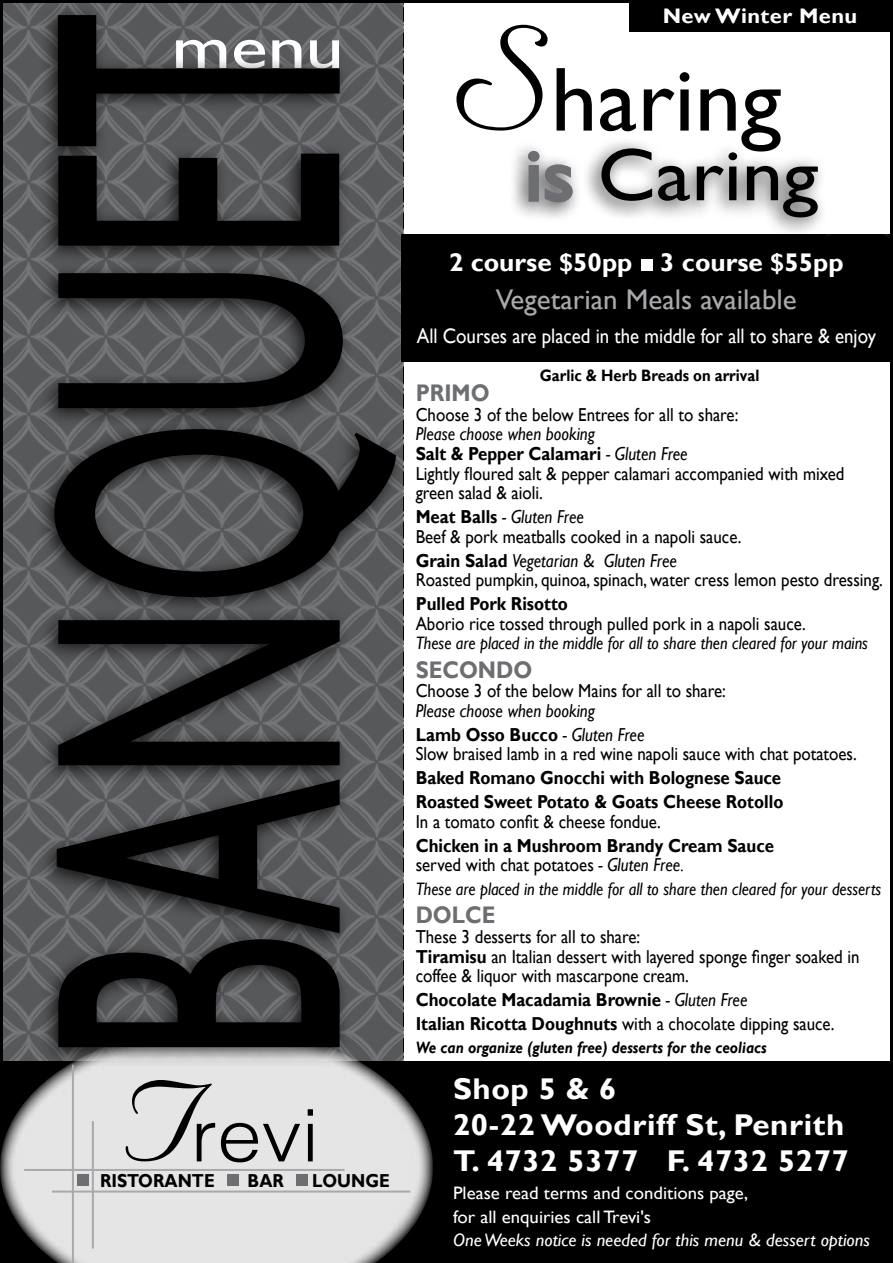
<style>
.page{position:relative;width:893px;height:1263px;background:#fff}
.page>*{position:absolute;margin:0;border:0;box-sizing:border-box;transform-origin:0 0}
.t1{font:408.15px "Gill Sans";color:#000;scale:.55 1}
.t2{font:138px "Nuncio";color:#000}
.t3{font:91.5px "Gill Sans";color:#000}
.t4{font:75px "Gill Sans";color:#000;scale:1.1 1}
.t5{font:300 72.45px "Helv";color:#000;scale:1.1 1}
.t6{font:61.5px "Gill Sans";color:#fff;scale:1.25 1}
.t7{font:700 30px/36px "Gill Sans";letter-spacing:.02em;color:#fff;scale:1.04 1}
.t8{font:28.5px "Gill Sans";color:#a7a9ac}
.t9{font:700 25.5px "Gill Sans";color:#fff}
.t10{font:700 24px "Gill Sans";color:#6d6e71;scale:.9 1}
.t11{font:21px "Gill Sans";color:#fff;scale:.9 1}
.t12{font:700 21px "Gill Sans";letter-spacing:.02em;color:#fff;scale:1.04 1}
.t13{font:18.75px/19.6px "Gill Sans";color:#000;scale:.9 1}
.t14{font:700 18.75px/23.9px "Gill Sans";color:#000;scale:.9 1}
.t15{font:italic 18.75px/23.9px "Gill Sans";color:#000;scale:.9 1}
.t16{font:italic 18px "Gill Sans";color:#000;scale:.9 1}
.t17{font:18px/24px "Gill Sans";color:#fff;scale:1.04 1}
.t18{font:italic 18px "Gill Sans";color:#fff}
.t19{font:italic 700 16.5px "Gill Sans";color:#000;scale:.9 1}
.t20{font:700 16.5px "Gill Sans";color:#000;scale:.9 1}
.s1{font-family:"Nuncio";font-size:174px}
.s2{color:#6d6e71}
.s3{font-style:italic}
.s4{font-weight:700}
.s5{font-weight:700;font-style:normal}
.s6{font-weight:400}
.s7{font-weight:400;font-style:italic}
</style>
<div class="page">
<svg style="left:4px;top:4px;width:31px;height:1023px;background:#606163"></svg>
<div style="left:402px;top:234px;width:489px;height:127px;background:#000"></div>
<div style="left:641px;top:259px;width:12px;height:12px;background:#fff"></div>
<div style="left:630px;top:0;width:260px;height:32px;background:#000"></div>
<div style="left:508px;top:136px;width:320px;height:102px;background:#000;opacity:.75"></div>
<svg style="left:526px;top:148px;width:48px;height:56px"></svg>
<div style="left:0;top:1061px;width:893px;height:202px;background:#000"></div>
<svg style="left:0;top:1027px;width:433px;height:236px;background:#c7c7c7"></svg>
<hr style="left:92px;top:1121px;width:2px;height:127px;background:#a7a9ac">
<hr style="left:72px;top:1065px;width:2px;height:198px;background:#a7a9ac">
<div style="left:77px;top:1174px;width:12px;height:12px;background:#6d6e71"></div>
<hr style="left:24px;top:1169px;width:320px;height:2px;background:#a7a9ac">
<hr style="left:52px;top:1190px;width:358px;height:2px;background:#a7a9ac">
<div style="left:296px;top:1174px;width:12px;height:12px;background:#6d6e71"></div>
<div style="left:227px;top:1174px;width:12px;height:12px;background:#6d6e71"></div>
<div style="left:35px;top:3px;width:372px;height:1063px;background:#000;opacity:.75"></div>
<svg style="left:55px;top:778px;width:287px;height:270px;background:#3e3f40"></svg>
<svg style="left:57px;top:619px;width:284px;height:148px;background:#3b3c3d"></svg>
<svg style="left:53px;top:426px;width:345px;height:173px;background:#424344"></svg>
<svg style="left:57px;top:272px;width:287px;height:138px;background:#404143"></svg>
<svg style="left:56px;top:14px;width:285px;height:233px;background:#424244"></svg>
<h1 class="t1" style="left:-37px;top:1063px;width:1799px;rotate:-90deg">Banquet</h1>
<h3 class="t6" style="left:172px;top:12px;width:139px">menu</h3>
<h2 class="t2" style="left:122px;top:1045px;width:70px">T</h2>
<p class="t14" style="left:138px;top:1169px;width:86px">orante</p>
<p class="t14" style="left:248px;top:1169px;width:38px">Bar</p>
<p class="t14" style="left:312px;top:1169px;width:88px">Lounge</p>
<h3 class="t5" style="left:191px;top:1090px;width:118px">revi</h3>
<p class="t14" style="left:100px;top:1169px;width:32px">Rist</p>
<p class="t12" style="left:663px;top:3px;width:188px">New Winter Menu</p>
<h3 class="t3" style="left:452px;top:47px;width:330px"><span class="s1">S</span>haring</h3>
<h3 class="t4" style="left:525px;top:131px;width:268px"><span class="s2">is</span> Caring</h3>
<h3 class="t9" style="left:449px;top:247px;width:396px">2 course $50pp 3 course $55pp</h3>
<h3 class="t8" style="left:496px;top:282px;width:302px">Vegetarian Meals available</h3>
<p class="t11" style="left:417px;top:324px;width:512px">All Courses are placed in the middle for all to share &amp; enjoy</p>
<p class="t20" style="left:540px;top:366px;width:245px">Garlic &amp; Herb Breads on arrival</p>
<p class="t10" style="left:416px;top:378px;width:84px">Primo</p>
<p class="t13" style="left:416px;top:405px;width:360px">Choose 3 of the below Entrees for all to share:</p>
<p class="t13" style="left:416px;top:424px;width:478px"><span class="s3">Please choose when booking<br></span><span class="s4">Salt &amp; Pepper Calamari</span> <span class="s3">- Gluten Free<br></span>Lightly floured salt &amp; pepper calamari accompanied with mixed green salad &amp; aioli.</p>
<p class="t13" style="left:416px;top:507px;width:363px"><span class="s4">Meat Balls</span> <span class="s3">- Gluten Free<br></span>Beef &amp; pork meatballs cooked in a napoli sauce.</p>
<p class="t13" style="left:416px;top:551px;width:521px"><span class="s4">Grain Salad</span> <span class="s3">Vegetarian &amp; Gluten Free<br></span>Roasted pumpkin, quinoa, spinach, water cress lemon pesto dressing.</p>
<p class="t14" style="left:416px;top:592px;width:171px">Pulled Pork Risotto</p>
<p class="t13" style="left:416px;top:614px;width:435px">Aborio rice tossed through pulled pork in a napoli sauce.</p>
<p class="t16" style="left:416px;top:633px;width:504px">These are placed in the middle for all to share then cleared for your mains</p>
<p class="t10" style="left:416px;top:655px;width:129px">SECONDO</p>
<p class="t13" style="left:416px;top:681px;width:346px">Choose 3 of the below Mains for all to share:</p>
<p class="t15" style="left:416px;top:699px;width:256px">Please choose when booking<br><span class="s5">Lamb Osso Bucco</span> - Gluten Free</p>
<p class="t13" style="left:416px;top:745px;width:492px">Slow braised lamb in a red wine napoli sauce with chat potatoes.</p>
<p class="t14" style="left:416px;top:766px;width:410px">Baked Romano Gnocchi with Bolognese Sauce<br>Roasted Sweet Potato &amp; Goats Cheese Rotollo</p>
<p class="t13" style="left:416px;top:812px;width:274px">In a tomato confit &amp; cheese fondue.</p>
<p class="t14" style="left:416px;top:836px;width:400px;line-height:19.6px">Chicken in a Mushroom Brandy Cream Sauce <span class="s6">served with chat potatoes</span> <span class="s7">- Gluten Free.</span></p>
<p class="t16" style="left:416px;top:879px;width:519px">These are placed in the middle for all to share then cleared for your desserts</p>
<p class="t10" style="left:416px;top:901px;width:87px">DOLCE</p>
<p class="t13" style="left:416px;top:927px;width:495px">These 3 desserts for all to share:<br><span class="s4">Tiramisu</span> an Italian dessert with layered sponge finger soaked in coffee &amp; liquor with mascarpone cream.</p>
<p class="t14" style="left:416px;top:988px;width:467px">Chocolate Macadamia Brownie <span class="s7">- Gluten Free<br></span>Italian Ricotta Doughnuts <span class="s6">with a chocolate dipping sauce.</span></p>
<p class="t19" style="left:416px;top:1037px;width:392px">We can organize (gluten free) desserts for the ceoliacs</p>
<h3 class="t7" style="left:453px;top:1071px;width:382px">Shop 5 &amp; 6<br>20-22 Woodriff St, Penrith<br>T. 4732 5377 F. 4732 5277</h3>
<p class="t17" style="left:453px;top:1181px;width:286px">Please read terms and conditions page, for all enquiries call Trevi's</p>
<p class="t18" style="left:453px;top:1229px;width:418px">One Weeks notice is needed for this menu &amp; dessert options</p>
</div>
